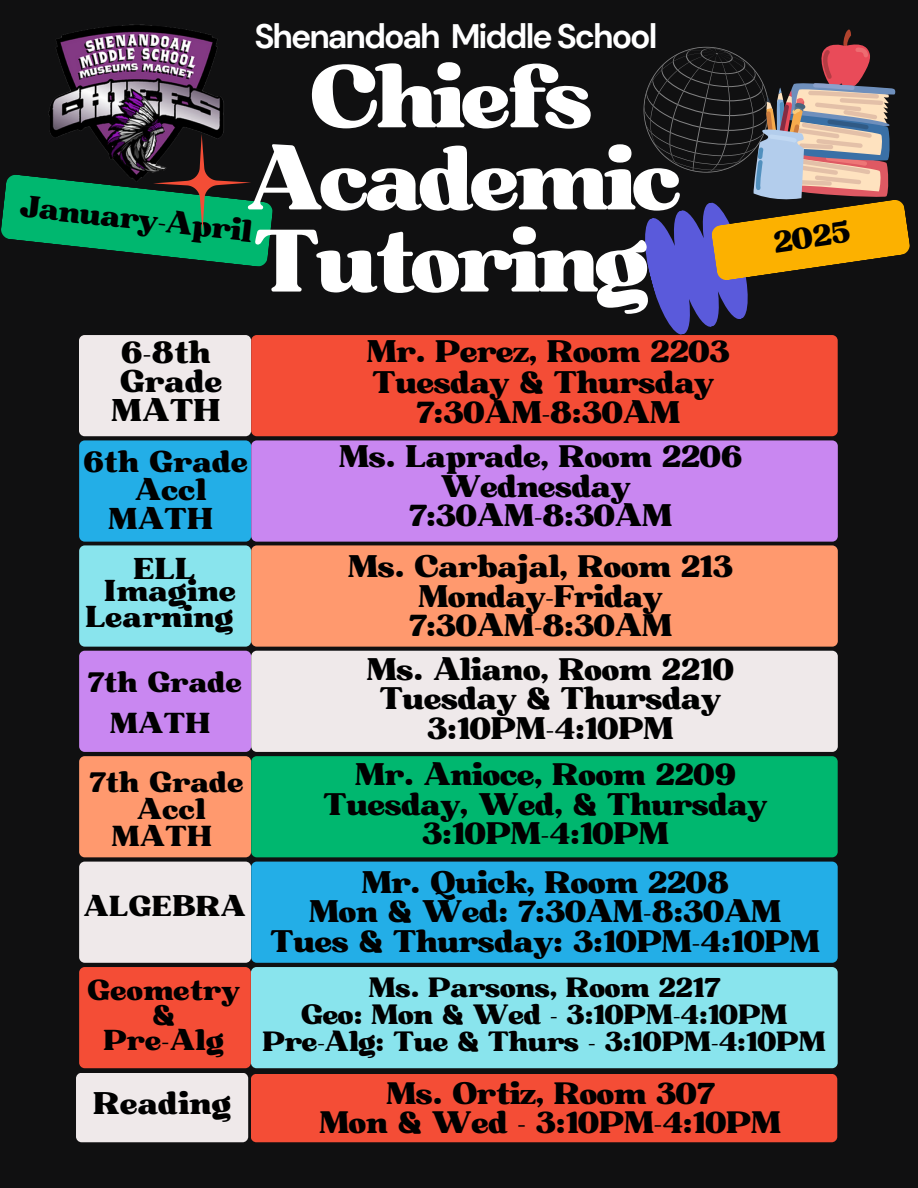
<style>
.page{position:relative;width:918px;height:1188px;background:#101011}
.page>*{position:absolute;margin:0;border:0;box-sizing:border-box;transform-origin:0 0}
.t1{font:85.5px/82.2px "Bugaki";letter-spacing:-.05em;color:#fff;text-align:center}
.t2{font:700 33.9px "DM Sans";letter-spacing:-.06em;color:#fff}
.t3{font:30.3px "Bugaki";color:#000}
.t4{font:30.15px/29.2px "Bugaki";letter-spacing:-.02em;color:#000;text-align:center}
.t5{font:30px/29.1px "Bugaki";letter-spacing:-.02em;color:#000;text-align:center}
.t6{font:29.7px "Bugaki";color:#000}
.t7{font:29.1px/22.4px "Bugaki";color:#000;text-align:center}
.t8{font:27.9px/24.8px "Bugaki";color:#000;text-align:center}
.t9{font:27px "Bugaki";letter-spacing:-.02em;color:#000}
</style>
<div class="page">
<div style="left:79px;top:335px;width:172px;height:101px;background:#efe9ea;border-radius:6px"></div>
<div style="left:79px;top:440px;width:172px;height:102px;background:#23aee7;border-radius:6px"></div>
<div style="left:251px;top:335px;width:587px;height:101px;background:#f44d36;border-radius:6px"></div>
<div style="left:251px;top:440px;width:587px;height:102px;background:#c987f1;border-radius:6px"></div>
<div style="left:79px;top:545px;width:172px;height:102px;background:#89e4ed;border-radius:6px"></div>
<div style="left:79px;top:756px;width:172px;height:101px;background:#ff996e;border-radius:6px"></div>
<div style="left:79px;top:862px;width:172px;height:101px;background:#efe9ea;border-radius:6px"></div>
<div style="left:79px;top:967px;width:172px;height:101px;background:#f44d36;border-radius:6px"></div>
<div style="left:251px;top:545px;width:587px;height:102px;background:#ff996e;border-radius:6px"></div>
<div style="left:79px;top:651px;width:172px;height:101px;background:#c987f1;border-radius:6px"></div>
<div style="left:251px;top:651px;width:587px;height:101px;background:#efe9ea;border-radius:6px"></div>
<div style="left:251px;top:756px;width:587px;height:101px;background:#00b76f;border-radius:6px"></div>
<div style="left:251px;top:862px;width:587px;height:101px;background:#23aee7;border-radius:6px"></div>
<div style="left:251px;top:967px;width:587px;height:101px;background:#89e4ed;border-radius:6px"></div>
<svg style="left:1px;top:175px;width:272px;height:92px"></svg>
<div style="left:251px;top:1074px;width:586px;height:68px;background:#f44d36;border-radius:6px"></div>
<div style="left:76px;top:1073px;width:172px;height:69px;background:#efe9ea;border-radius:6px"></div>
<img style="left:38px;top:24px;width:196px;height:175px">
<svg style="left:643px;top:29px;width:267px;height:310px"></svg>
<h1 class="t2" style="left:254px;top:14px;width:405px">Shenandoah Middle School</h1>
<p class="t1" style="left:246px;top:59px;width:438px">Chiefs<br>Academic<br>Tutoring</p>
<p class="t6" style="left:21px;top:188px;width:236px;rotate:6deg">January-April</p>
<p class="t3" style="left:121px;top:333px;width:91px">6-8th</p>
<h4 class="t3" style="left:120px;top:363px;width:104px">Grade</h4>
<p class="t3" style="left:111px;top:392px;width:111px">MATH</p>
<h3 class="t4" style="left:366px;top:338px;width:365px;line-height:30.2px">Mr. Perez, Room 2203<br>Tuesday &amp; Thursday<br>7:30AM-8:30AM</h3>
<h2 class="t6" style="left:771px;top:224px;width:79px;rotate:-8deg">2025</h2>
<h4 class="t7" style="left:83px;top:452px;width:166px">6th Grade</h4>
<h4 class="t7" style="left:135px;top:480px;width:73px">Accl</h4>
<h4 class="t7" style="left:108px;top:508px;width:106px">MATH</h4>
<h4 class="t7" style="left:103px;top:559px;width:135px">ELL<br>Imagine</h4>
<h4 class="t7" style="left:85px;top:607px;width:150px">Learning</h4>
<h3 class="t8" style="left:87px;top:671px;width:156px">7th Grade</h3>
<h4 class="t8" style="left:110px;top:712px;width:102px">MATH</h4>
<h4 class="t8" style="left:89px;top:771px;width:156px">7th Grade</h4>
<h4 class="t8" style="left:137px;top:798px;width:70px">Accl</h4>
<h4 class="t8" style="left:111px;top:825px;width:102px">MATH</h4>
<h3 class="t8" style="left:84px;top:895px;width:164px">ALGEBRA</h3>
<h3 class="t8" style="left:87px;top:979px;width:154px">Geometry &amp;<br>Pre-Alg</h3>
<p class="t3" style="left:93px;top:1084px;width:139px">Reading</p>
<h4 class="t4" style="left:339px;top:443px;width:405px">Ms. Laprade, Room 2206<br>Wednesday<br>7:30AM-8:30AM</h4>
<p class="t4" style="left:348px;top:553px;width:387px">Ms. Carbajal, Room 213<br>Monday-Friday<br>7:30AM-8:30AM</p>
<h4 class="t4" style="left:366px;top:656px;width:369px">Ms. Aliano, Room 2210<br>Tuesday &amp; Thursday<br>3:10PM-4:10PM</h4>
<h4 class="t4" style="left:323px;top:761px;width:446px">Mr. Anioce, Room 2209<br>Tuesday, Wed, &amp; Thursday<br>3:10PM-4:10PM</h4>
<h4 class="t4" style="left:270px;top:869px;width:551px">Mr. Quick, Room 2208<br>Mon &amp; Wed: 7:30AM-8:30AM<br>Tues &amp; Thursday: 3:10PM-4:10PM</h4>
<h3 class="t9" style="left:369px;top:971px;width:353px">Ms. Parsons, Room 2217</h3>
<h4 class="t9" style="left:301px;top:998px;width:488px">Geo: Mon &amp; Wed - 3:10PM-4:10PM</h4>
<h4 class="t9" style="left:263px;top:1025px;width:565px">Pre-Alg: Tue &amp; Thurs - 3:10PM-4:10PM</h4>
<h4 class="t5" style="left:319px;top:1080px;width:464px">Ms. Ortiz, Room 307<br>Mon &amp; Wed - 3:10PM-4:10PM</h4>
</div>
